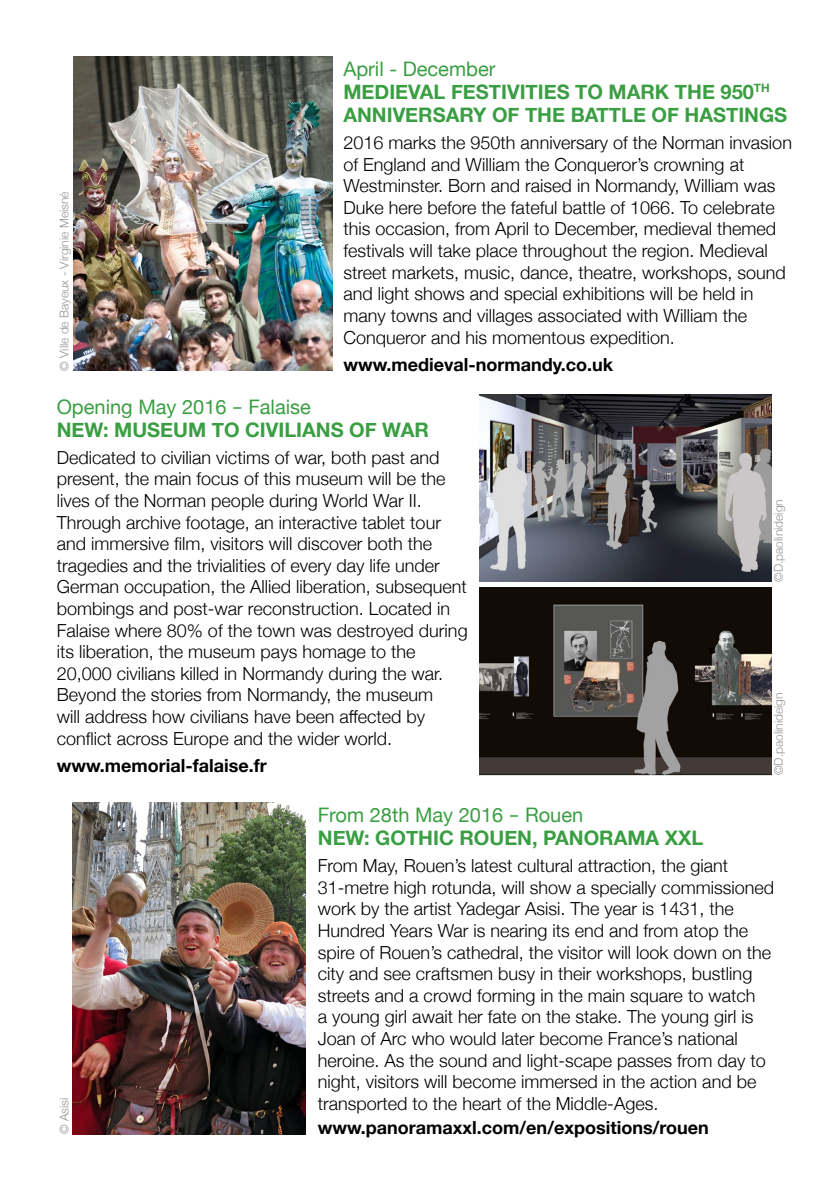
<style>
.page{position:relative;width:840px;height:1191px;background:#fff}
.page>*{position:absolute;margin:0;border:0;box-sizing:border-box;transform-origin:0 0}
.t1{font:700 20px/23px "Helvetica Neue";color:#3a9e42}
.t2{font:300 18px/21.6px "Helvetica Neue";color:#000}
.t3{font:700 18px "Helvetica Neue";color:#000}
.t4{font:300 12px "Helvetica Neue";color:#939598}
.s1{font-weight:400}
.s2{font-family:"Gotham";font-weight:400}
</style>
<div class="page">
<img style="left:479px;top:394px;width:291px;height:188px">
<img style="left:74px;top:57px;width:258px;height:314px">
<img style="left:73px;top:802px;width:232px;height:332px">
<img style="left:479px;top:587px;width:291px;height:188px">
<p class="t4" style="left:54px;top:371px;width:181px;rotate:-90deg">© Ville de Bayeux - Virginie Meisné</p>
<p class="t1" style="left:343px;top:58px;width:445px"><span class="s1">April - December<br></span>MEDIEVAL FESTIVITIES TO MARK THE 950<sup>TH<br></sup>ANNIVERSARY OF THE BATTLE OF HASTINGS</p>
<p class="t2" style="left:343px;top:131px;width:450px">2016 marks the 950th anniversary of the Norman invasion of England and William the Conqueror’s crowning at Westminster. Born and raised in Normandy, William was Duke here before the fateful battle of 1066. To celebrate this occasion, from April to December, medieval themed festivals will take place throughout the region. Medieval street markets, music, dance, theatre, workshops, sound and light shows and special exhibitions will be held in many towns and villages associated with William the Conqueror and his momentous expedition.</p>
<p class="t3" style="left:343px;top:350px;width:271px">www.medieval-normandy.co.uk</p>
<p class="t1" style="left:57px;top:395px;width:373px"><span class="s1">Opening May 2016</span> <span class="s2">–</span> <span class="s1">Falaise<br></span>NEW: MUSEUM TO CIVILIANS OF WAR</p>
<p class="t2" style="left:57px;top:445px;width:412px">Dedicated to civilian victims of war, both past and present, the main focus of this museum will be the lives of the Norman people during World War II.<br>Through archive footage, an interactive tablet tour and immersive film, visitors will discover both the tragedies and the trivialities of every day life under German occupation, the Allied liberation, subsequent bombings and post-war reconstruction. Located in Falaise where 80% of the town was destroyed during its liberation, the museum pays homage to the 20,000 civilians killed in Normandy during the war.<br>Beyond the stories from Normandy, the museum<br>will address how civilians have been affected by conflict across Europe and the wider world.</p>
<p class="t3" style="left:57px;top:751px;width:211px">www.memorial-falaise.fr</p>
<p class="t1" style="left:317px;top:803px;width:387px"><span class="s1">From 28th May 2016</span> <span class="s2">–</span> <span class="s1">Rouen<br></span>NEW: GOTHIC ROUEN, PANORAMA XXL</p>
<p class="t2" style="left:317px;top:854px;width:457px">From May, Rouen’s latest cultural attraction, the giant 31-metre high rotunda, will show a specially commissioned work by the artist Yadegar Asisi. The year is 1431, the Hundred Years War is nearing its end and from atop the spire of Rouen’s cathedral, the visitor will look down on the city and see craftsmen busy in their workshops, bustling streets and a crowd forming in the main square to watch<br>a young girl await her fate on the stake. The young girl is Joan of Arc who would later become France’s national heroine. As the sound and light-scape passes from day to night, visitors will become immersed in the action and be transported to the heart of the Middle-Ages.</p>
<p class="t3" style="left:317px;top:1113px;width:392px">www.panoramaxxl.com/en/expositions/rouen</p>
<p class="t4" style="left:768px;top:582px;width:84px;rotate:-90deg">©D.paolinideign</p>
<p class="t4" style="left:768px;top:775px;width:84px;rotate:-90deg">©D.paolinideign</p>
<p class="t4" style="left:54px;top:1134px;width:38px;rotate:-90deg">© Asisi</p>
</div>
